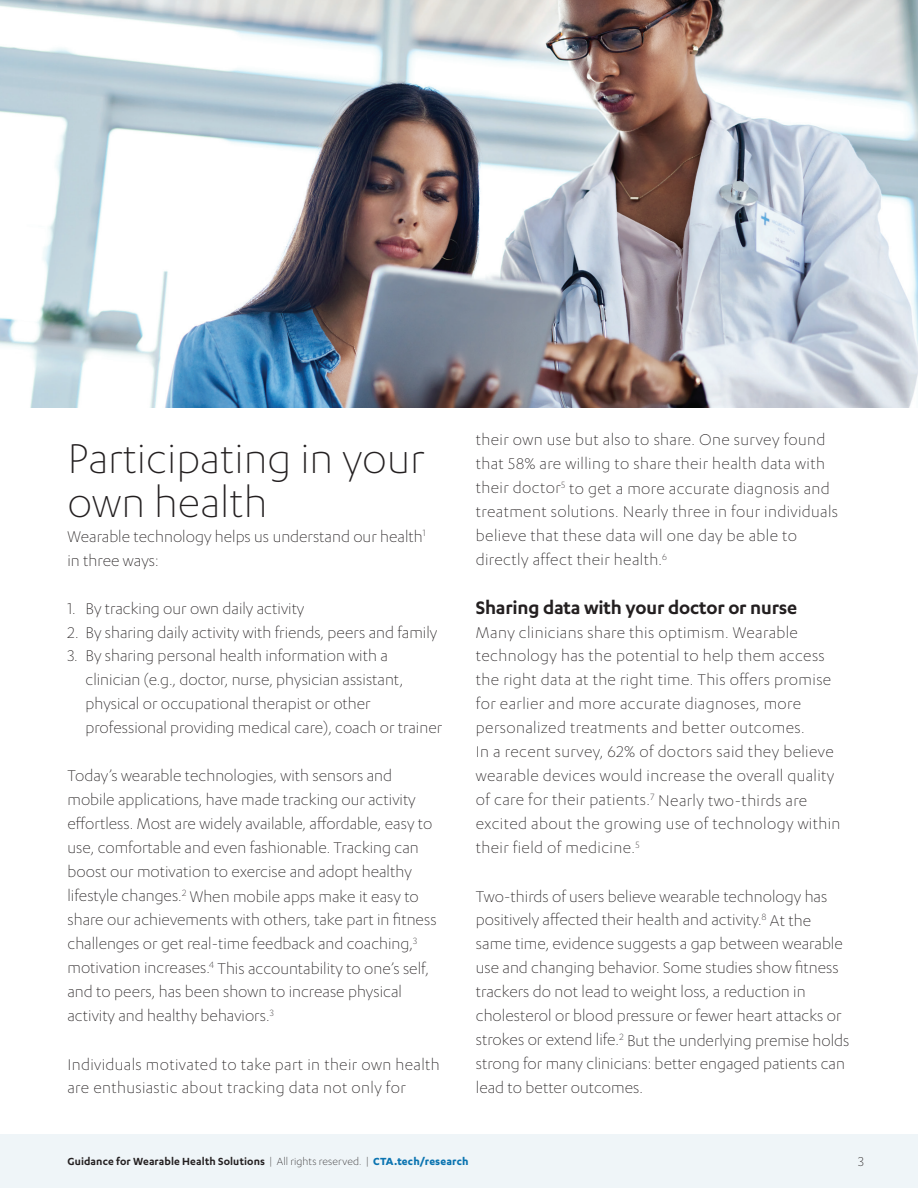
<style>
.page{position:relative;width:918px;height:1188px;background:#fff}
.page>*{position:absolute;margin:0;border:0;box-sizing:border-box;transform-origin:0 0}
.t1{font:300 48px/45px "Karbon";color:#231f20}
.t2{font:600 21px "Karbon";letter-spacing:-.01em;color:#231f20}
.t3{font:300 18px/24px "Karbon";color:#231f20}
.t4{font:300 18px/24px "Karbon";letter-spacing:.02em;color:#231f20}
.t5{font:300 15px "Karbon";color:#231f20}
.t6{font:600 12px "Karbon";letter-spacing:.01em;color:#231f20}
.s1{font-weight:300}
.s2{font-weight:700;color:#0b74b1}
</style>
<div class="page">
<div style="left:0;top:1134px;width:918px;height:54px;background:#eff5f8"></div>
<img style="left:0;top:0;width:918px;height:407px">
<h1 class="t1" style="left:68px;top:434px;width:359px">Participating in your own health</h1>
<p class="t3" style="left:68px;top:524px;width:360px">Wearable technology helps us understand our health<sup>1 </sup>in three ways:</p>
<p class="t3" style="left:68px;top:596px;width:238px">1. By tracking our own daily activity</p>
<p class="t3" style="left:68px;top:620px;width:371px">2. By sharing daily activity with friends, peers and family</p>
<p class="t3" style="left:86px;top:644px;width:358px;text-indent:-18px">3. By sharing personal health information with a clinician (e.g., doctor, nurse, physician assistant, physical or occupational therapist or other professional providing medical care), coach or trainer</p>
<p class="t3" style="left:68px;top:764px;width:371px">Today’s wearable technologies, with sensors and mobile applications, have made tracking our activity effortless. Most are widely available, affordable, easy to use, comfortable and even fashionable. Tracking can boost our motivation to exercise and adopt healthy lifestyle changes.<sup>2</sup> When mobile apps make it easy to share our achievements with others, take part in fitness challenges or get real-time feedback and coaching,<sup>3 </sup>motivation increases.<sup>4</sup> This accountability to one’s self, and to peers, has been shown to increase physical activity and healthy behaviors.<sup>3</sup></p>
<p class="t4" style="left:68px;top:1052px;width:374px">Individuals motivated to take part in their own health are enthusiastic about tracking data not only for</p>
<p class="t4" style="left:476px;top:428px;width:364px">their own use but also to share. One survey found that 58% are willing to share their health data with their doctor<sup>5</sup> to get a more accurate diagnosis and treatment solutions. Nearly three in four individuals believe that these data will one day be able to directly affect their health.<sup>6</sup></p>
<p class="t2" style="left:476px;top:595px;width:323px">Sharing data with your doctor or nurse</p>
<p class="t4" style="left:476px;top:620px;width:366px">Many clinicians share this optimism. Wearable technology has the potential to help them access the right data at the right time. This offers promise for earlier and more accurate diagnoses, more personalized treatments and better outcomes.<br>In a recent survey, 62% of doctors said they believe wearable devices would increase the overall quality of care for their patients.<sup>7</sup> Nearly two-thirds are excited about the growing use of technology within their field of medicine.<sup>5</sup></p>
<p class="t3" style="left:476px;top:884px;width:375px">Two-thirds of users believe wearable technology has positively affected their health and activity.<sup>8</sup> At the same time, evidence suggests a gap between wearable use and changing behavior. Some studies show fitness trackers do not lead to weight loss, a reduction in cholesterol or blood pressure or fewer heart attacks or strokes or extend life.<sup>2</sup> But the underlying premise holds strong for many clinicians: better engaged patients can lead to better outcomes.</p>
<p class="t6" style="left:68px;top:1155px;width:402px">Guidance for Wearable Health Solutions <span class="s1">| All rights reserved. |</span> <span class="s2">CTA.tech/research</span></p>
<p class="t5" style="left:858px;top:1153px;width:7px">3</p>
</div>
